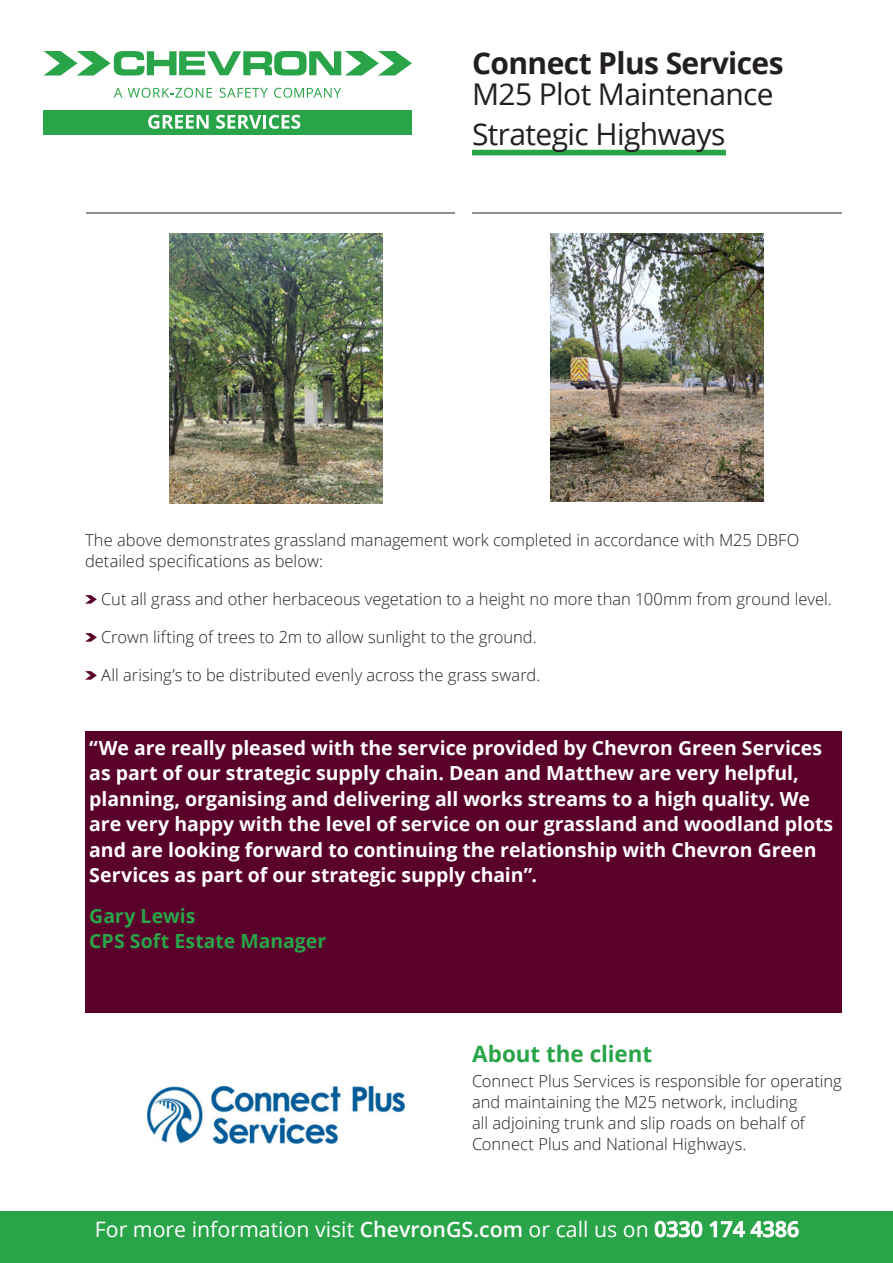
<style>
.page{position:relative;width:893px;height:1263px;background:#fff}
.page>*{position:absolute;margin:0;border:0;box-sizing:border-box;transform-origin:0 0}
.t1{font:700 30px/31.5px "Open Sans";letter-spacing:-.02em;color:#231f20}
.t2{font:30px "Open Sans";letter-spacing:-.02em;color:#231f20}
.t3{font:700 22.5px "Open Sans";letter-spacing:-.005em;color:#29a449}
.t4{font:21.3px "Open Sans";color:#fff}
.t5{font:700 19.5px/25.5px "Open Sans";letter-spacing:-.005em;color:#fff}
.t6{font:700 19.5px "Open Sans";color:#29a449}
.Body_Copy{font:300 16.5px/21px "Open Sans";color:#231f20}
.s1{font-weight:400}
.s2{font-weight:600}
</style>
<div class="page">
<hr style="left:86px;top:213px;width:369px;height:1px;background:#231f20">
<hr style="left:472px;top:213px;width:370px;height:1px;background:#231f20">
<div style="left:0;top:1212px;width:893px;height:51px;background:#29a449"></div>
<svg style="left:85px;top:595px;width:12px;height:9px"></svg>
<svg style="left:85px;top:633px;width:12px;height:9px"></svg>
<svg style="left:85px;top:671px;width:12px;height:9px"></svg>
<div style="left:85px;top:731px;width:757px;height:282px;background:#5a012b"></div>
<div style="left:472px;top:150px;width:254px;height:5px;background:#29a449"></div>
<div style="left:44px;top:110px;width:368px;height:24px;background:#29a449"></div>
<svg style="left:44px;top:51px;width:368px;height:25px"></svg>
<svg style="left:114px;top:88px;width:8px;height:10px"></svg>
<svg style="left:128px;top:88px;width:84px;height:10px"></svg>
<svg style="left:220px;top:88px;width:48px;height:10px"></svg>
<svg style="left:274px;top:88px;width:67px;height:10px"></svg>
<svg style="left:148px;top:115px;width:61px;height:14px"></svg>
<svg style="left:216px;top:115px;width:45px;height:14px"></svg>
<hr style="left:263px;top:115px;width:3px;height:14px;background:#fff">
<svg style="left:269px;top:115px;width:31px;height:14px"></svg>
<img style="left:169px;top:234px;width:213px;height:269px">
<img style="left:551px;top:234px;width:213px;height:268px">
<img style="left:148px;top:1086px;width:256px;height:57px">
<p class="t1" style="left:472px;top:47px;width:313px">Connect Plus Services<br><span class="s1">M25 Plot Maintenance</span></p>
<p class="t2" style="left:472px;top:114px;width:255px">Strategic Highways</p>
<p class="Body_Copy" style="left:85px;top:529px;width:716px">The above demonstrates grassland management work completed in accordance with M25 DBFO detailed specifications as below:</p>
<p class="Body_Copy" style="left:101px;top:588px;width:732px">Cut all grass and other herbaceous vegetation to a height no more than 100mm from ground level.</p>
<p class="Body_Copy" style="left:101px;top:626px;width:437px">Crown lifting of trees to 2m to allow sunlight to the ground.</p>
<p class="Body_Copy" style="left:101px;top:664px;width:441px">All arising’s to be distributed evenly across the grass sward.</p>
<p class="t5" style="left:89px;top:734px;width:745px">“We are really pleased with the service provided by Chevron Green Services as part of our strategic supply chain. Dean and Matthew are very helpful, planning, organising and delivering all works streams to a high quality. We are very happy with the level of service on our grassland and woodland plots and are looking forward to continuing the relationship with Chevron Green Services as part of our strategic supply chain”.</p>
<p class="t6" style="left:89px;top:902px;width:108px">Gary Lewis</p>
<p class="t6" style="left:89px;top:927px;width:238px">CPS Soft Estate Manager</p>
<p class="t3" style="left:472px;top:1037px;width:182px">About the client</p>
<p class="Body_Copy" style="left:472px;top:1070px;width:371px">Connect Plus Services is responsible for operating and maintaining the M25 network, including<br>all adjoining trunk and slip roads on behalf of Connect Plus and National Highways.</p>
<p class="t4" style="left:95px;top:1214px;width:706px">For more information visit <span class="s2">ChevronGS.com</span> or call us on <span class="s2">0330 174 4386</span></p>
</div>
